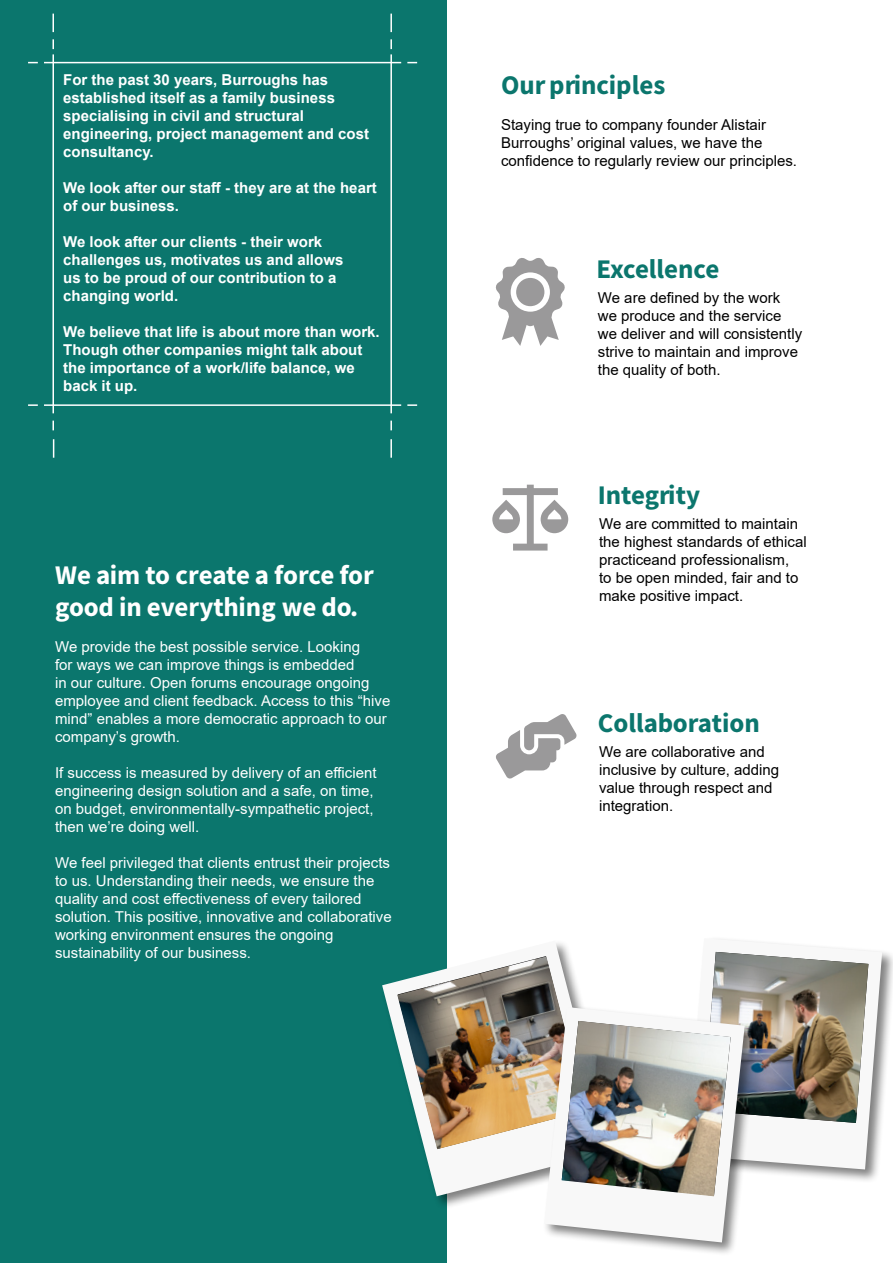
<style>
.page{position:relative;width:893px;height:1263px;background:#fff}
.page>*{position:absolute;margin:0;border:0;box-sizing:border-box;transform-origin:0 0}
.t1{font:27px "Source Sans Variable";color:#0b766d}
.t2{font:27px/32.4px "Source Sans Variable";letter-spacing:-.01em;color:#fff}
.t3{font:15px/18px "Arial";color:#fff}
.t4{font:15px/18px "Arial";color:#000}
.t5{font:700 15px/18px "Arial";color:#fff}
</style>
<div class="page">
<div style="left:0;top:0;width:446px;height:1263px;background:#0b766d"></div>
<svg style="left:495px;top:258px;width:70px;height:88px"></svg>
<svg style="left:496px;top:714px;width:81px;height:65px"></svg>
<svg style="left:492px;top:485px;width:76px;height:66px"></svg>
<div style="left:685px;top:936px;width:208px;height:248px;background:#000;opacity:.5"></div>
<div style="left:380px;top:939px;width:243px;height:271px;background:#000;opacity:.5"></div>
<svg style="left:382px;top:940px;width:16px;height:256px"></svg>
<div style="left:542px;top:1005px;width:217px;height:251px;background:#000;opacity:.5"></div>
<svg style="left:544px;top:1196px;width:201px;height:46px"></svg>
<img style="left:398px;top:938px;width:484px;height:258px">
<img style="left:562px;top:1021px;width:169px;height:175px">
<hr style="left:892px;top:986px;width:1px;height:254px;background:#fff">
<hr style="left:44px;top:404px;width:357px;height:2px;background:#fff">
<hr style="left:44px;top:62px;width:357px;height:1px;background:#fff">
<hr style="left:390px;top:54px;width:2px;height:359px;background:#fff">
<hr style="left:52px;top:54px;width:2px;height:359px;background:#fff">
<svg style="left:390px;top:39px;width:2px;height:10px"></svg>
<svg style="left:390px;top:421px;width:2px;height:9px"></svg>
<svg style="left:390px;top:14px;width:2px;height:18px"></svg>
<svg style="left:53px;top:14px;width:1px;height:18px"></svg>
<svg style="left:390px;top:439px;width:2px;height:19px"></svg>
<svg style="left:53px;top:439px;width:1px;height:19px"></svg>
<svg style="left:407px;top:404px;width:10px;height:2px"></svg>
<svg style="left:28px;top:404px;width:10px;height:2px"></svg>
<p class="t5" style="left:63px;top:71px;width:307px">For the past 30 years, Burroughs has established itself as a family business specialising in civil and structural engineering, project management and cost consultancy.</p>
<p class="t5" style="left:63px;top:179px;width:315px">We look after our staff - they are at the heart of our business.</p>
<p class="t5" style="left:63px;top:233px;width:282px">We look after our clients - their work challenges us, motivates us and allows us to be proud of our contribution to a changing world.</p>
<p class="t5" style="left:63px;top:323px;width:318px">We believe that life is about more than work.<br>Though other companies might talk about the importance of a work/life balance, we back it up.</p>
<h1 class="t2" style="left:55px;top:559px;width:320px">We aim to create a force for good in everything we do.</h1>
<p class="t3" style="left:55px;top:638px;width:337px">We provide the best possible service. Looking<br>for ways we can improve things is embedded<br>in our culture. Open forums encourage ongoing employee and client feedback. Access to this “hive mind” enables a more democratic approach to our company’s growth.</p>
<p class="t3" style="left:55px;top:764px;width:323px">If success is measured by delivery of an efficient engineering design solution and a safe, on time, on budget, environmentally-sympathetic project, then we’re doing well.</p>
<p class="t3" style="left:55px;top:854px;width:338px">We feel privileged that clients entrust their projects to us. Understanding their needs, we ensure the quality and cost effectiveness of every tailored solution. This positive, innovative and collaborative working environment ensures the ongoing sustainability of our business.</p>
<h1 class="t1" style="left:501px;top:69px;width:166px">Our principles</h1>
<p class="t4" style="left:501px;top:116px;width:297px">Staying true to company founder Alistair<br>Burroughs’ original values, we have the confidence to regularly review our principles.</p>
<h1 class="t1" style="left:597px;top:253px;width:124px">Excellence</h1>
<p class="t4" style="left:598px;top:289px;width:206px">We are defined by the work we produce and the service we deliver and will consistently strive to maintain and improve the quality of both.</p>
<h1 class="t1" style="left:598px;top:478px;width:104px">Integrity</h1>
<p class="t4" style="left:599px;top:514px;width:209px">We are committed to maintain the highest standards of ethical practiceand professionalism,<br>to be open minded, fair and to make positive impact.</p>
<h1 class="t1" style="left:598px;top:707px;width:164px">Collaboration</h1>
<p class="t4" style="left:599px;top:743px;width:182px">We are collaborative and inclusive by culture, adding value through respect and integration.</p>
</div>
